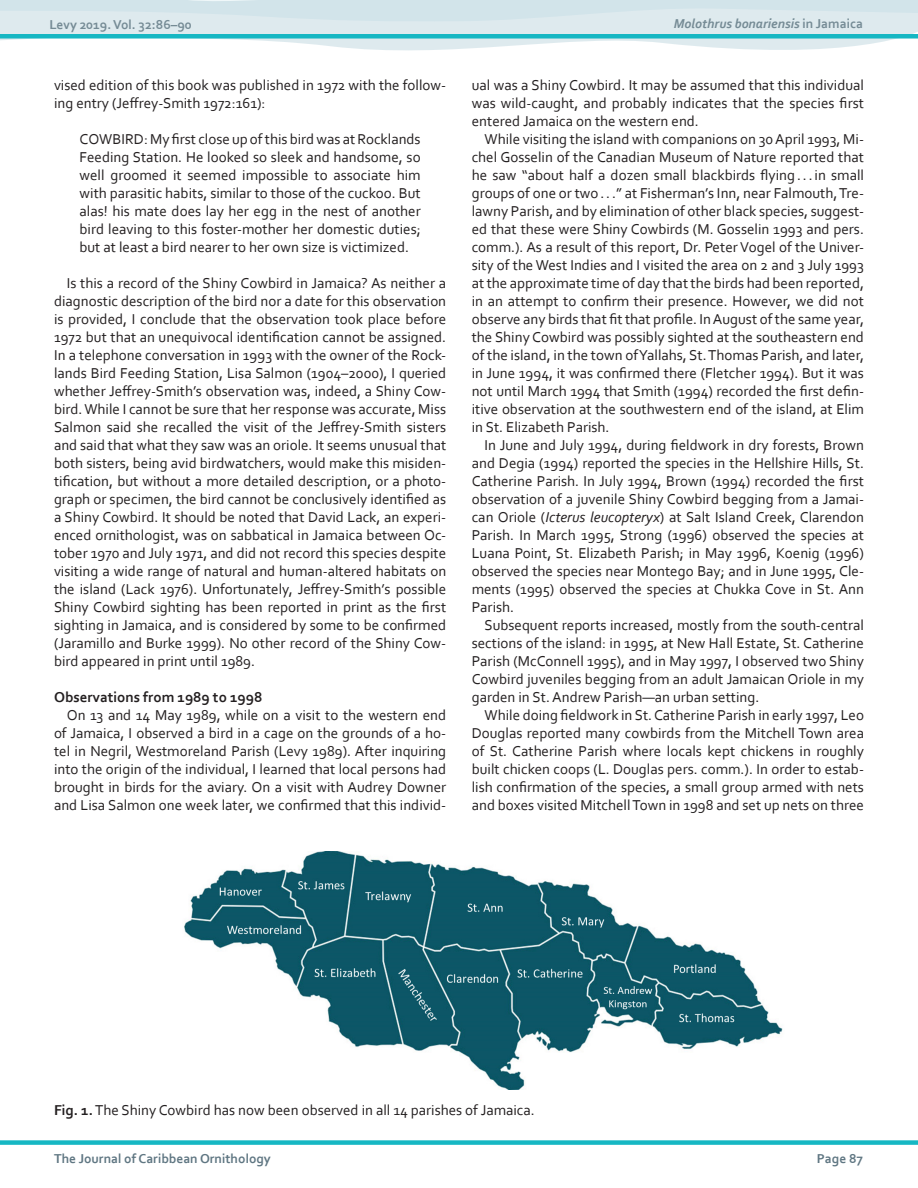
<style>
.page{position:relative;width:918px;height:1188px;background:#fff}
.page>*{position:absolute;margin:0;border:0;box-sizing:border-box;transform-origin:0 0}
.main_body_text{font:15px/18px "Corbel";color:#231f20;text-align:justify}
.Main_Block_Quotes{font:15px/18px "Corbel";color:#231f20;text-align:justify}
.Figure_Legend{font:15px "Corbel";color:#231f20}
.Body_Heading_2{font:700 15px "Corbel";color:#231f20}
.t1{font:700 13.5px "Corbel";color:#5f7682}
.t2{font:italic 700 13.5px "Corbel";color:#758b95}
.t3{font:700 13.5px "Corbel";color:#758b95}
.s1{font-style:normal}
.s2{font-style:italic}
.s3{font-weight:700}
</style>
<div class="page">
<svg style="left:0;top:0;width:918px;height:51px;fill:#deeaee"></svg>
<div style="left:0;top:1140px;width:918px;height:5px;background:#16b7c3"></div>
<div style="left:0;top:34px;width:918px;height:5px;background:#16b7c3"></div>
<img style="left:184px;top:852px;width:599px;height:237px">
<p class="t3" style="left:49px;top:16px;width:144px">Levy 2019. Vol. 32:86–90</p>
<p class="t2" style="left:674px;top:15px;width:191px">Molothrus bonariensis <span class="s1">in Jamaica</span></p>
<p class="main_body_text" style="left:54px;top:76px;width:394px">vised edition of this book was published in 1972 with the follow&shy;ing entry (Jeffrey-Smith 1972:161):</p>
<p class="Main_Block_Quotes" style="left:80px;top:130px;width:343px">COWBIRD: My first close up of this bird was at Rocklands Feeding Station. He looked so sleek and handsome, so well groomed it seemed impossible to associate him with parasitic habits, similar to those of the cuckoo. But alas! his mate does lay her egg in the nest of another bird leaving to this foster-mother her domestic duties; but at least a bird nearer to her own size is victimized.</p>
<p class="main_body_text" style="left:54px;top:274px;width:394px;text-indent:13px">Is this a record of the Shiny Cowbird in Jamaica? As neither a diagnostic description of the bird nor a date for this observation is provided, I conclude that the observation took place before 1972 but that an unequivocal identification cannot be assigned.<br>In a telephone conversation in 1993 with the owner of the Rock&shy;lands Bird Feeding Station, Lisa Salmon (1904–2000), I queried whether Jeffrey-Smith’s observation was, indeed, a Shiny Cow&shy;bird. While I cannot be sure that her response was accurate, Miss Salmon said she recalled the visit of the Jeffrey-Smith sisters and said that what they saw was an oriole. It seems unusual that both sisters, being avid birdwatchers, would make this misiden&shy;tification, but without a more detailed description, or a photo&shy;graph or specimen, the bird cannot be conclusively identified as a Shiny Cowbird. It should be noted that David Lack, an experi&shy;enced ornithologist, was on sabbatical in Jamaica between Oc&shy;tober 1970 and July 1971, and did not record this species despite visiting a wide range of natural and human-altered habitats on the island (Lack 1976). Unfortunately, Jeffrey-Smith’s possible Shiny Cowbird sighting has been reported in print as the first sighting in Jamaica, and is considered by some to be confirmed (Jaramillo and Burke 1999). No other record of the Shiny Cow&shy;bird appeared in print until 1989.</p>
<p class="Body_Heading_2" style="left:54px;top:688px;width:210px">Observations from 1989 to 1998</p>
<p class="main_body_text" style="left:54px;top:706px;width:394px;text-indent:13px">On 13 and 14 May 1989, while on a visit to the western end of Jamaica, I observed a bird in a cage on the grounds of a ho&shy;tel in Negril, Westmoreland Parish (Levy 1989). After inquiring into the origin of the individual, I learned that local persons had brought in birds for the aviary. On a visit with Audrey Downer and Lisa Salmon one week later, we confirmed that this individ-</p>
<p class="main_body_text" style="left:472px;top:76px;width:394px">ual was a Shiny Cowbird. It may be assumed that this individual was wild-caught, and probably indicates that the species first entered Jamaica on the western end.</p>
<p class="main_body_text" style="left:472px;top:130px;width:394px;text-indent:13px">While visiting the island with companions on 30 April 1993, Mi&shy;chel Gosselin of the Canadian Museum of Nature reported that he saw “about half a dozen small blackbirds flying...in small groups of one or two...” at Fisherman’s Inn, near Falmouth, Tre&shy;lawny Parish, and by elimination of other black species, suggest&shy;ed that these were Shiny Cowbirds (M. Gosselin 1993 and pers. comm.). As a result of this report, Dr. Peter Vogel of the Univer&shy;sity of the West Indies and I visited the area on 2 and 3 July 1993 at the approximate time of day that the birds had been reported, in an attempt to confirm their presence. However, we did not observe any birds that fit that profile. In August of the same year, the Shiny Cowbird was possibly sighted at the southeastern end of the island, in the town of Yallahs, St. Thomas Parish, and later, in June 1994, it was confirmed there (Fletcher 1994). But it was not until March 1994 that Smith (1994) recorded the first defin&shy;itive observation at the southwestern end of the island, at Elim in St. Elizabeth Parish.</p>
<p class="main_body_text" style="left:472px;top:436px;width:394px;text-indent:13px">In June and July 1994, during fieldwork in dry forests, Brown and Degia (1994) reported the species in the Hellshire Hills, St.<br>Catherine Parish. In July 1994, Brown (1994) recorded the first observation of a juvenile Shiny Cowbird begging from a Jamai&shy;can Oriole (<span class="s2">Icterus leucopteryx</span>) at Salt Island Creek, Clarendon Parish. In March 1995, Strong (1996) observed the species at Luana Point, St. Elizabeth Parish; in May 1996, Koenig (1996) observed the species near Montego Bay; and in June 1995, Cle&shy;ments (1995) observed the species at Chukka Cove in St. Ann Parish.</p>
<p class="main_body_text" style="left:472px;top:616px;width:394px;text-indent:13px">Subsequent reports increased, mostly from the south-central sections of the island: in 1995, at New Hall Estate, St. Catherine Parish (McConnell 1995), and in May 1997, I observed two Shiny Cowbird juveniles begging from an adult Jamaican Oriole in my garden in St. Andrew Parish—an urban setting.</p>
<p class="main_body_text" style="left:472px;top:706px;width:394px;text-indent:13px">While doing fieldwork in St. Catherine Parish in early 1997, Leo Douglas reported many cowbirds from the Mitchell Town area of St. Catherine Parish where locals kept chickens in roughly built chicken coops (L. Douglas pers. comm.). In order to estab&shy;lish confirmation of the species, a small group armed with nets and boxes visited Mitchell Town in 1998 and set up nets on three</p>
<p class="Figure_Legend" style="left:54px;top:1100px;width:482px"><span class="s3">Fig. 1.</span> The Shiny Cowbird has now been observed in all 14 parishes of Jamaica.</p>
<p class="t1" style="left:54px;top:1150px;width:218px">The Journal of Caribbean Ornithology</p>
<p class="t1" style="left:817px;top:1150px;width:48px">Page 87</p>
</div>
